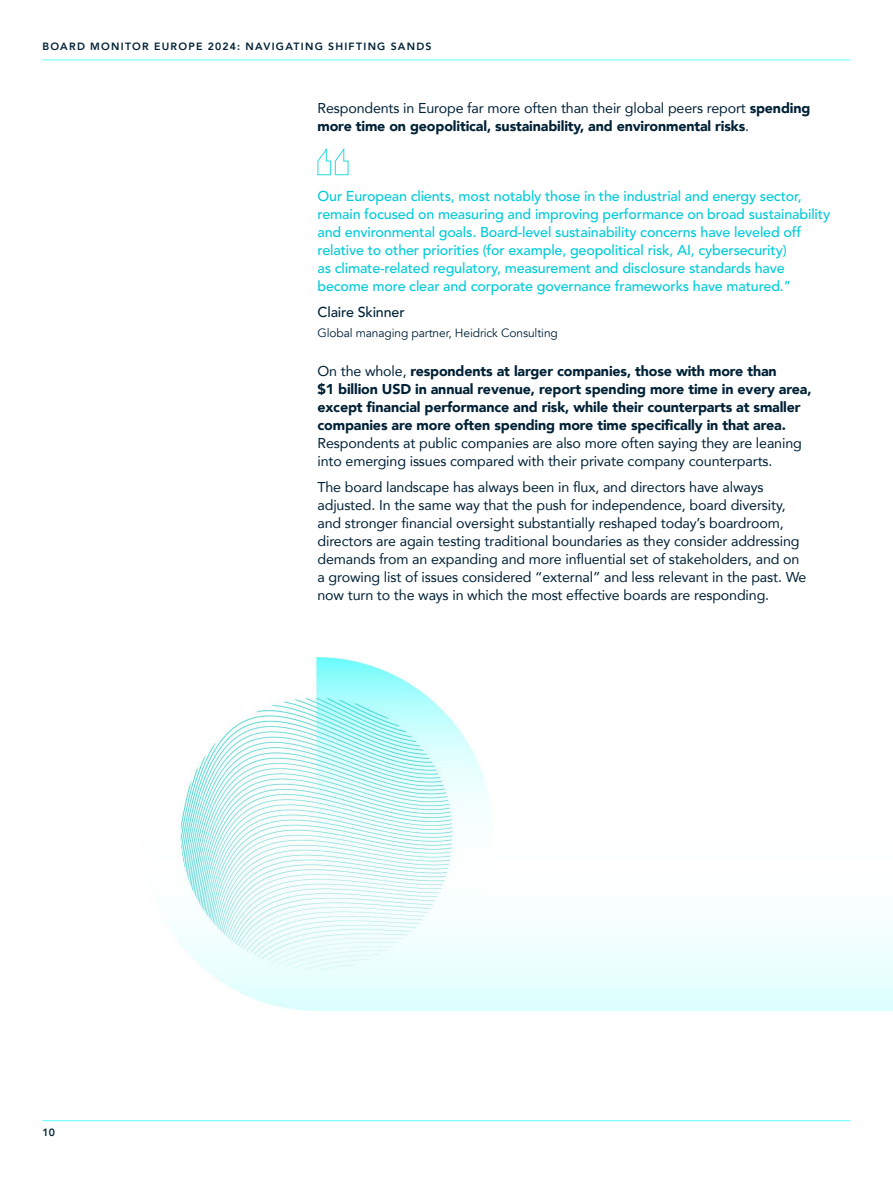
<style>
.page{position:relative;width:893px;height:1188px;background:#fff}
.page>*{position:absolute;margin:0;border:0;box-sizing:border-box;transform-origin:0 0}
.t1{font:14.25px/18px "Avenir";letter-spacing:-.01em;color:#002136}
.t2{font:500 14.25px/18px "Avenir";letter-spacing:-.01em;color:#00cbda}
.t3{font:900 14.25px/18px "Avenir";letter-spacing:-.01em;color:#002136}
.t4{font:500 14.25px "Avenir";letter-spacing:-.01em;color:#002136}
.t5{font:12px "Avenir";letter-spacing:-.01em;color:#002136}
.t6{font:800 10.5px "Avenir";letter-spacing:.12em;color:#002136}
.s1{font-weight:400}
</style>
<div class="page">
<svg style="left:317px;top:148px;width:32px;height:28px"></svg>
<img style="left:170px;top:658px;width:723px;height:353px">
<hr style="left:892px;top:0;width:1px;height:489px;background:#f1f1f1">
<hr style="left:43px;top:59px;width:807px;height:1px;background:#66fcfc">
<hr style="left:43px;top:1120px;width:807px;height:1px;background:#66fcfc">
<p class="t6" style="left:43px;top:38px;width:390px">BOARD MONITOR EUROPE 2024: NAVIGATING SHIFTING SANDS</p>
<p class="t3" style="left:317px;top:99px;width:494px"><span class="s1">Respondents in Europe far more often than their global peers report</span> spending more time on geopolitical, sustainability, and environmental risks<span class="s1">.</span></p>
<p class="t6" style="left:43px;top:1124px;width:14px">10</p>
<p class="t2" style="left:317px;top:188px;width:514px">Our European clients, most notably those in the industrial and energy sector, remain focused on measuring and improving performance on broad sustainability and environmental goals. Board-level sustainability concerns have leveled off relative to other priorities (for example, geopolitical risk, AI, cybersecurity)<br>as climate-related regulatory, measurement and disclosure standards have become more clear and corporate governance frameworks have matured.”</p>
<p class="t4" style="left:317px;top:302px;width:89px">Claire Skinner</p>
<p class="t5" style="left:317px;top:325px;width:242px">Global managing partner, Heidrick Consulting</p>
<p class="t3" style="left:317px;top:362px;width:496px"><span class="s1">On the whole,</span> respondents at larger companies, those with more than<br>$1 billion USD in annual revenue, report spending more time in every area, except financial performance and risk, while their counterparts at smaller companies are more often spending more time specifically in that area.</p>
<p class="t1" style="left:317px;top:434px;width:486px">Respondents at public companies are also more often saying they are leaning into emerging issues compared with their private company counterparts.</p>
<p class="t1" style="left:317px;top:478px;width:490px">The board landscape has always been in flux, and directors have always adjusted. In the same way that the push for independence, board diversity, and stronger financial oversight substantially reshaped today’s boardroom, directors are again testing traditional boundaries as they consider addressing demands from an expanding and more influential set of stakeholders, and on a growing list of issues considered “external” and less relevant in the past. We now turn to the ways in which the most effective boards are responding.</p>
</div>
